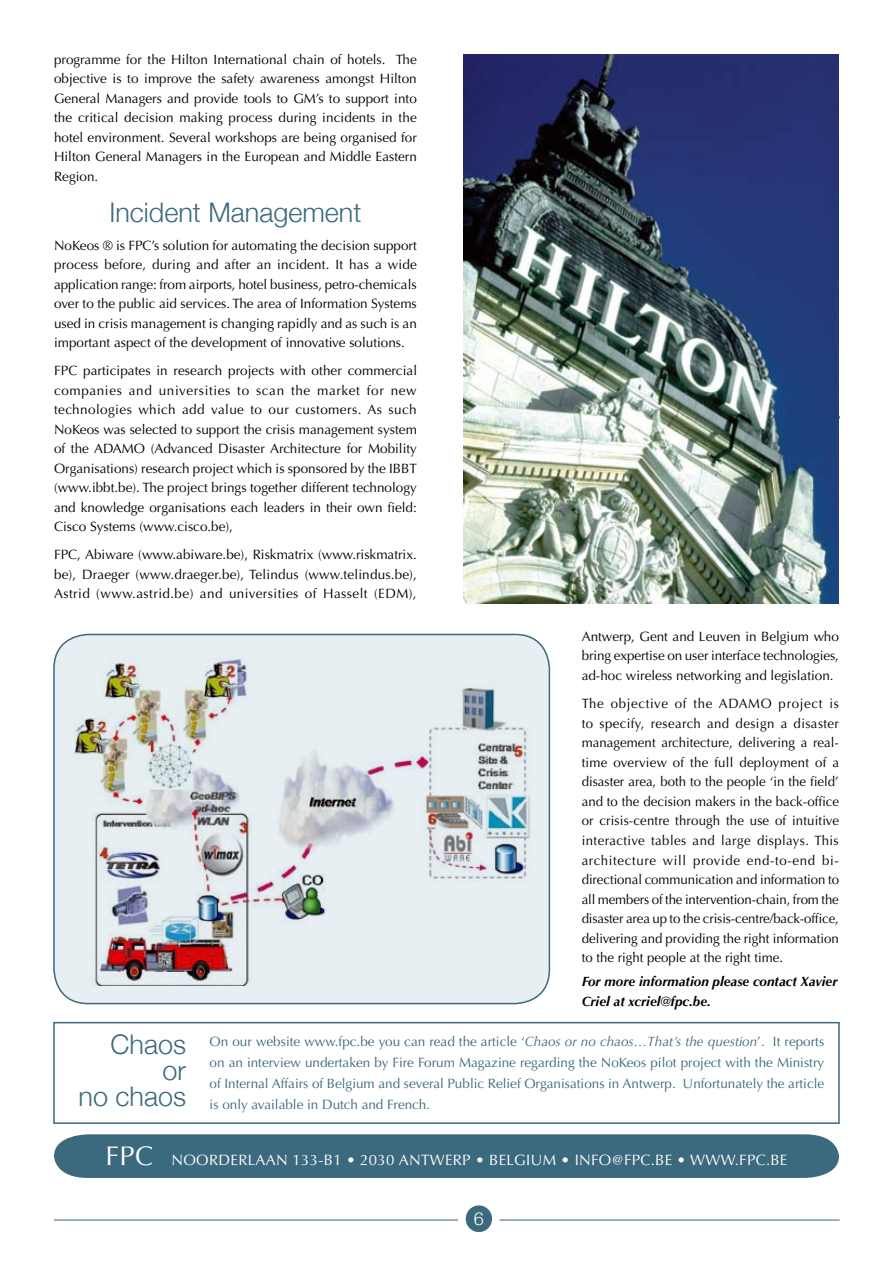
<style>
.page{position:relative;width:893px;height:1263px;background:#fff}
.page>*{position:absolute;margin:0;border:0;box-sizing:border-box;transform-origin:0 0}
.t1{font:300 27px/26.5px "Helvetica Neue";color:#3b6a7e;text-align:right}
.t2{font:300 18px "Helvetica Neue";color:#fff}
.t3{font:15px "Optima";letter-spacing:.02em;color:#fff}
.t4{font:13.5px/19.5px "Optima";color:#000;text-align:justify}
.t5{font:13.5px/21px "Optima";color:#3b6a7e;text-align:justify}
.t6{font:italic 700 13.5px/19.5px "Optima";color:#000}
.s1{font-style:italic}
.s2{font-size:27px}
</style>
<div class="page">
<div style="left:54px;top:634px;width:495px;height:369px;background:#e8eff3;border-radius:34px"></div>
<div style="left:53px;top:634px;width:497px;height:370px;border:2px solid #3b6a7e;border-radius:34px"></div>
<div style="left:54px;top:1134px;width:785px;height:44px;background:#3b6a7e"></div>
<hr style="left:54px;top:1220px;width:786px;height:1px;background:#3b6a7e">
<div style="left:462px;top:1202px;width:34px;height:34px;background:#3b6a7e;border-radius:50%"></div>
<div style="left:458px;top:1198px;width:42px;height:41px;border:8px solid #fff;border-radius:50%"></div>
<img style="left:75px;top:657px;width:455px;height:328px">
<img style="left:464px;top:54px;width:375px;height:550px">
<div style="left:53px;top:1022px;width:787px;height:102px;border:2px solid #3b6a7e"></div>
<p class="t4" style="left:54px;top:50px;width:364px">programme for the Hilton International chain of hotels. The objective is to improve the safety awareness amongst Hilton General Managers and provide tools to GM’s to support into the critical decision making process during incidents in the hotel environment. Several workshops are being organised for Hilton General Managers in the European and Middle Eastern Region.</p>
<h1 class="t1" style="left:109px;top:198px;width:254px">Incident Management</h1>
<p class="t4" style="left:54px;top:236px;width:364px">NoKeos ® is FPC’s solution for automating the decision support process before, during and after an incident. It has a wide application range: from airports, hotel business, petro-chemicals over to the public aid services. The area of Information Systems used in crisis management is changing rapidly and as such is an important aspect of the development of innovative solutions.</p>
<p class="t4" style="left:54px;top:361px;width:365px">FPC participates in research projects with other commercial companies and universities to scan the market for new technologies which add value to our customers. As such NoKeos was selected to support the crisis management system of the ADAMO (Advanced Disaster Architecture for Mobility Organisations) research project which is sponsored by the IBBT (www.ibbt.be). The project brings together different technology and knowledge organisations each leaders in their own field:<br>Cisco Systems (www.cisco.be),</p>
<p class="t4" style="left:54px;top:545px;width:364px">FPC, Abiware (www.abiware.be), Riskmatrix (www.riskmatrix. be), Draeger (www.draeger.be), Telindus (www.telindus.be), Astrid (www.astrid.be) and universities of Hasselt (EDM),</p>
<p class="t4" style="left:582px;top:627px;width:259px">Antwerp, Gent and Leuven in Belgium who bring expertise on user interface technologies, ad-hoc wireless networking and legislation.</p>
<p class="t4" style="left:582px;top:694px;width:259px">The objective of the ADAMO project is to specify, research and design a disaster management architecture, delivering a real&shy;time overview of the full deployment of a disaster area, both to the people ‘in the field’ and to the decision makers in the back-office or crisis-centre through the use of intuitive interactive tables and large displays. This architecture will provide end-to-end bi&shy;directional communication and information to all members of the intervention-chain, from the disaster area up to the crisis-centre/back-office, delivering and providing the right information to the right people at the right time.</p>
<p class="t6" style="left:582px;top:972px;width:257px">For more information please contact Xavier<br>Criel at xcriel@fpc.be.</p>
<h1 class="t1" style="left:79px;top:1030px;width:109px">Chaos<br>or<br>no chaos</h1>
<p class="t5" style="left:210px;top:1031px;width:616px">On our website www.fpc.be you can read the article ‘<span class="s1">Chaos or no chaos…That’s the question</span>’. It reports on an interview undertaken by Fire Forum Magazine regarding the NoKeos pilot project with the Ministry of Internal Affairs of Belgium and several Public Relief Organisations in Antwerp. Unfortunately the article is only available in Dutch and French.</p>
<p class="t3" style="left:106px;top:1151px;width:90px"><span class="s2">FPC</span> Noorderlaan</p>
<p class="t3" style="left:293px;top:1151px;width:128px">133-b1 • 2030 Antwerp</p>
<p class="t3" style="left:475px;top:1151px;width:34px">• Belgium</p>
<p class="t3" style="left:561px;top:1151px;width:24px">• info</p>
<p class="t3" style="left:612px;top:1151px;width:95px">@fpc.be • www</p>
<p class="t3" style="left:735px;top:1151px;width:45px">.fpc.be</p>
<h2 class="t2" style="left:474px;top:1207px;width:12px">6</h2>
</div>
